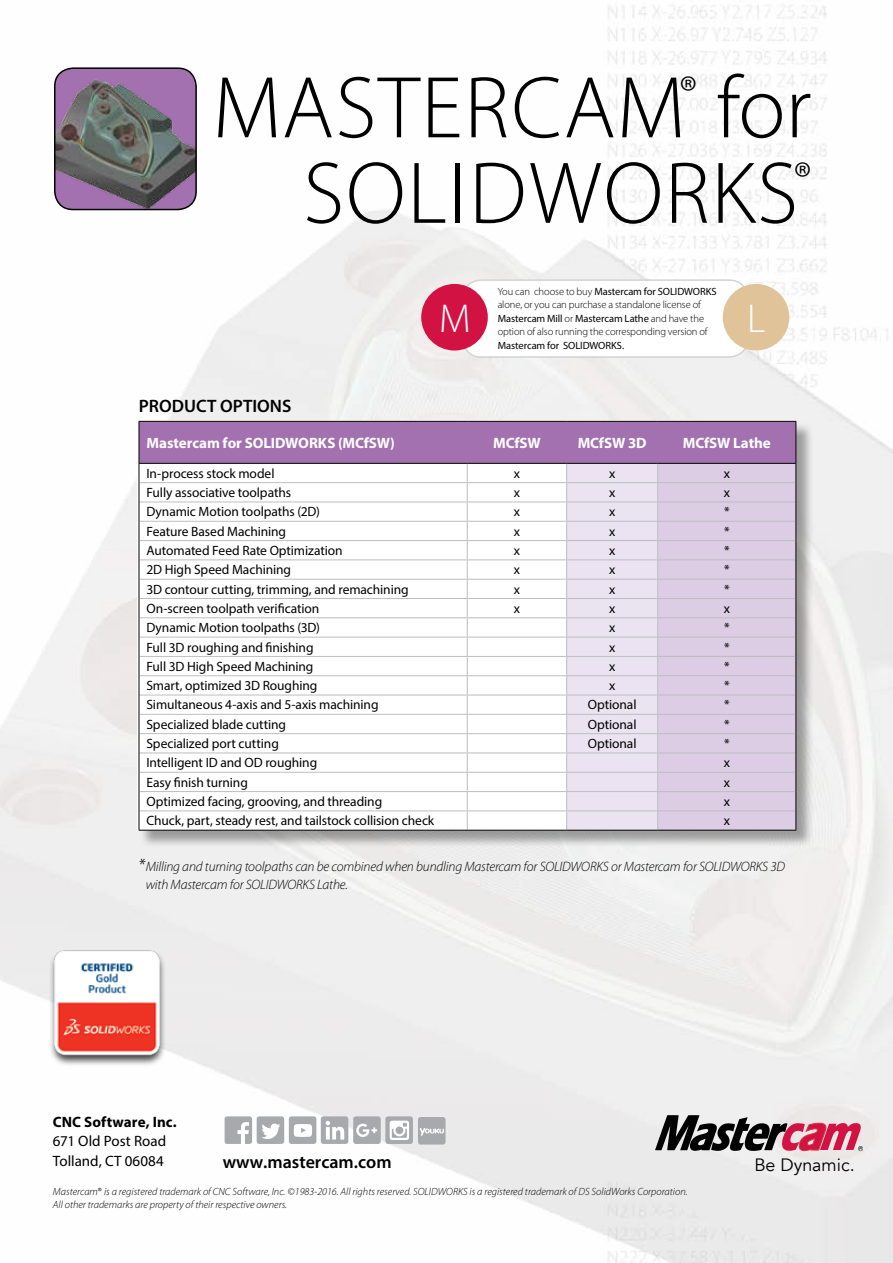
<style>
.page{position:relative;width:893px;height:1263px;background:#fff}
.page>*{position:absolute;margin:0;border:0;box-sizing:border-box;transform-origin:0 0}
.t1{font:300 88.5px/85.5px "Myriad Pro";letter-spacing:.02em;color:#000;text-align:right}
.t2{font:300 40.5px "Myriad Pro";color:#fff}
.t3{font:600 18px "Myriad Pro";color:#000}
.t4{font:17.85px "Avenir";color:#000}
.t5{font:700 15px "Myriad Pro";letter-spacing:-.005em;color:#fff}
.t6{font:15px/19.5px "Myriad Pro";color:#000}
.t7{font:700 15px "Myriad Pro";letter-spacing:.005em;color:#000}
.t8{font:italic 300 13.65px/18px "Myriad Pro";letter-spacing:-.015em;color:#000}
.t9{font:13.5px "Myriad Pro";letter-spacing:-.01em;color:#000}
.t10{font:italic 300 10.5px/12.6px "Myriad Pro";color:#000}
.t11{font:300 10.5px/13.5px "Myriad Pro";letter-spacing:-.01em;color:#000}
.t12{font:10.5px "Myriad Pro";letter-spacing:-.005em;color:#000}
.s1{font-weight:400}
.s2{font-size:18px}
.s3{font-style:normal}
</style>
<div class="page">
<img style="left:0;top:5px;width:893px;height:1258px">
<div style="left:139px;top:422px;width:676px;height:427px;background:#000;opacity:.35"></div>
<svg style="left:139px;top:421px;width:657px;height:409px"></svg>
<hr style="left:139px;top:830px;width:328px;height:1px;background:#000">
<hr style="left:467px;top:830px;width:100px;height:1px;background:#000">
<hr style="left:567px;top:830px;width:91px;height:1px;background:#000">
<hr style="left:658px;top:830px;width:138px;height:1px;background:#000">
<hr style="left:139px;top:463px;width:328px;height:1px;background:#000">
<hr style="left:467px;top:463px;width:100px;height:1px;background:#000">
<hr style="left:567px;top:463px;width:91px;height:1px;background:#000">
<hr style="left:658px;top:463px;width:138px;height:1px;background:#000">
<img style="left:55px;top:68px;width:141px;height:142px">
<div style="left:54px;top:67px;width:143px;height:143px;border:1px solid #000;border-radius:18px"></div>
<div style="left:463px;top:280px;width:284px;height:77px;background:#fff;border-radius:18px"></div>
<div style="left:462px;top:279px;width:286px;height:79px;border:2px solid #d1d3d4;border-radius:18px"></div>
<div style="left:421px;top:284px;width:67px;height:66px;background:#d21242;border-radius:50%"></div>
<div style="left:723px;top:284px;width:66px;height:66px;background:#e0c398;border-radius:50%"></div>
<div style="left:48px;top:949px;width:118px;height:118px;background:#000;opacity:.75"></div>
<img style="left:52px;top:947px;width:110px;height:110px">
<svg style="left:655px;top:1115px;width:208px;height:36px;background:#936d76"></svg>
<div style="left:225px;top:1116px;width:27px;height:28px;background:#a7a9ac;border-radius:3px"></div>
<div style="left:257px;top:1116px;width:27px;height:28px;background:#a7a9ac;border-radius:3px"></div>
<div style="left:321px;top:1116px;width:27px;height:28px;background:#a7a9ac;border-radius:3px"></div>
<div style="left:353px;top:1116px;width:28px;height:28px;background:#a7a9ac;border-radius:3px"></div>
<div style="left:385px;top:1116px;width:28px;height:28px;background:#a7a9ac;border-radius:3px"></div>
<svg style="left:238px;top:1122px;width:11px;height:22px"></svg>
<svg style="left:262px;top:1123px;width:18px;height:16px"></svg>
<svg style="left:326px;top:1121px;width:18px;height:18px"></svg>
<svg style="left:390px;top:1121px;width:19px;height:19px"></svg>
<svg style="left:356px;top:1123px;width:21px;height:14px"></svg>
<div style="left:289px;top:1116px;width:27px;height:28px;background:#a7a9ac;border-radius:3px"></div>
<div style="left:418px;top:1117px;width:28px;height:27px;background:#a7a9ac;border-radius:3px"></div>
<svg style="left:420px;top:1128px;width:24px;height:8px"></svg>
<svg style="left:294px;top:1124px;width:18px;height:13px"></svg>
<h1 class="t1" style="left:213px;top:67px;width:600px">MASTERCAM<sup>®</sup> for<br>SOLIDWORKS<sup>®</sup></h1>
<h3 class="t3" style="left:139px;top:394px;width:154px">PRODUCT OPTIONS</h3>
<h2 class="t2" style="left:439px;top:296px;width:33px">M</h2>
<p class="t11" style="left:498px;top:284px;width:221px">You can choose to buy <span class="s1">Mastercam for SOLIDWORKS </span>alone, or you can purchase a standalone license of <span class="s1">Mastercam Mill</span> or <span class="s1">Mastercam Lathe</span> and have the option of also running the corresponding version of</p>
<p class="t12" style="left:498px;top:338px;width:128px">Mastercam for SOLIDWORKS.</p>
<h2 class="t2" style="left:747px;top:296px;width:20px">L</h2>
<p class="t5" style="left:146px;top:433px;width:250px">Mastercam for SOLIDWORKS (MCfSW)</p>
<p class="t5" style="left:493px;top:433px;width:49px">MCfSW</p>
<p class="t5" style="left:578px;top:433px;width:70px">MCfSW 3D</p>
<p class="t5" style="left:683px;top:433px;width:90px">MCfSW Lathe</p>
<p class="t9" style="left:146px;top:465px;width:130px">In-process stock model</p>
<p class="t9" style="left:514px;top:465px;width:8px">x</p>
<p class="t9" style="left:609px;top:465px;width:8px">x</p>
<p class="t9" style="left:724px;top:465px;width:8px">x</p>
<p class="t9" style="left:146px;top:484px;width:146px">Fully associative toolpaths</p>
<p class="t9" style="left:514px;top:484px;width:8px">x</p>
<p class="t9" style="left:609px;top:484px;width:8px">x</p>
<p class="t9" style="left:724px;top:484px;width:8px">x</p>
<p class="t9" style="left:146px;top:503px;width:175px">Dynamic Motion toolpaths (2D)</p>
<p class="t9" style="left:514px;top:503px;width:8px">x</p>
<p class="t9" style="left:609px;top:503px;width:8px">x</p>
<p class="t9" style="left:724px;top:503px;width:7px">*</p>
<p class="t9" style="left:146px;top:523px;width:141px">Feature Based Machining</p>
<p class="t9" style="left:514px;top:523px;width:8px">x</p>
<p class="t9" style="left:609px;top:523px;width:8px">x</p>
<p class="t9" style="left:724px;top:523px;width:7px">*</p>
<p class="t9" style="left:146px;top:542px;width:198px">Automated Feed Rate Optimization</p>
<p class="t9" style="left:514px;top:542px;width:8px">x</p>
<p class="t9" style="left:609px;top:542px;width:8px">x</p>
<p class="t9" style="left:724px;top:542px;width:7px">*</p>
<p class="t9" style="left:146px;top:561px;width:146px">2D High Speed Machining</p>
<p class="t9" style="left:514px;top:561px;width:8px">x</p>
<p class="t9" style="left:609px;top:561px;width:8px">x</p>
<p class="t9" style="left:724px;top:561px;width:7px">*</p>
<p class="t9" style="left:146px;top:581px;width:264px">3D contour cutting, trimming, and remachining</p>
<p class="t9" style="left:514px;top:581px;width:8px">x</p>
<p class="t9" style="left:609px;top:581px;width:8px">x</p>
<p class="t9" style="left:724px;top:581px;width:7px">*</p>
<p class="t9" style="left:146px;top:600px;width:174px">On-screen toolpath verification</p>
<p class="t9" style="left:514px;top:600px;width:8px">x</p>
<p class="t9" style="left:609px;top:600px;width:8px">x</p>
<p class="t9" style="left:724px;top:600px;width:8px">x</p>
<p class="t9" style="left:146px;top:619px;width:175px">Dynamic Motion toolpaths (3D)</p>
<p class="t9" style="left:609px;top:619px;width:8px">x</p>
<p class="t9" style="left:724px;top:619px;width:7px">*</p>
<p class="t9" style="left:146px;top:639px;width:169px">Full 3D roughing and finishing</p>
<p class="t9" style="left:609px;top:639px;width:8px">x</p>
<p class="t9" style="left:724px;top:639px;width:7px">*</p>
<p class="t9" style="left:146px;top:658px;width:169px">Full 3D High Speed Machining</p>
<p class="t9" style="left:609px;top:658px;width:8px">x</p>
<p class="t9" style="left:724px;top:658px;width:7px">*</p>
<p class="t9" style="left:146px;top:677px;width:172px">Smart, optimized 3D Roughing</p>
<p class="t9" style="left:609px;top:677px;width:8px">x</p>
<p class="t9" style="left:724px;top:677px;width:7px">*</p>
<p class="t9" style="left:146px;top:697px;width:234px">Simultaneous 4-axis and 5-axis machining</p>
<p class="t9" style="left:588px;top:697px;width:50px">Optional</p>
<p class="t9" style="left:724px;top:697px;width:7px">*</p>
<p class="t9" style="left:146px;top:716px;width:141px">Specialized blade cutting</p>
<p class="t9" style="left:588px;top:716px;width:50px">Optional</p>
<p class="t9" style="left:724px;top:716px;width:7px">*</p>
<p class="t9" style="left:146px;top:735px;width:134px">Specialized port cutting</p>
<p class="t9" style="left:588px;top:735px;width:50px">Optional</p>
<p class="t9" style="left:724px;top:735px;width:7px">*</p>
<p class="t9" style="left:146px;top:754px;width:172px">Intelligent ID and OD roughing</p>
<p class="t9" style="left:724px;top:754px;width:8px">x</p>
<p class="t9" style="left:146px;top:774px;width:103px">Easy finish turning</p>
<p class="t9" style="left:724px;top:774px;width:8px">x</p>
<p class="t9" style="left:146px;top:793px;width:237px">Optimized facing, grooving, and threading</p>
<p class="t9" style="left:724px;top:793px;width:8px">x</p>
<p class="t9" style="left:146px;top:812px;width:289px">Chuck, part, steady rest, and tailstock collision check</p>
<p class="t9" style="left:724px;top:812px;width:8px">x</p>
<p class="t8" style="left:146px;top:857px;width:641px;text-indent:-8px"><span class="s2">*</span>Milling and turning toolpaths can be combined when bundling Mastercam for SOLIDWORKS or Mastercam for SOLIDWORKS 3D with Mastercam for SOLIDWORKS Lathe.</p>
<p class="t7" style="left:53px;top:1112px;width:125px">CNC Software, Inc.</p>
<p class="t6" style="left:53px;top:1131px;width:115px">671 Old Post Road<br>Tolland, CT 06084</p>
<h3 class="t3" style="left:223px;top:1151px;width:170px">www.mastercam.com</h3>
<p class="t10" style="left:53px;top:1185px;width:636px">Mastercam<span class="s3">®</span> is a registered trademark of CNC Software, Inc. ©1983-2016. All rights reserved. SOLIDWORKS is a registered trademark of DS SolidWorks Corporation.<br>All other trademarks are property of their respective owners.</p>
<h3 class="t4" style="left:754px;top:1155px;width:102px">Be Dynamic.</h3>
</div>
